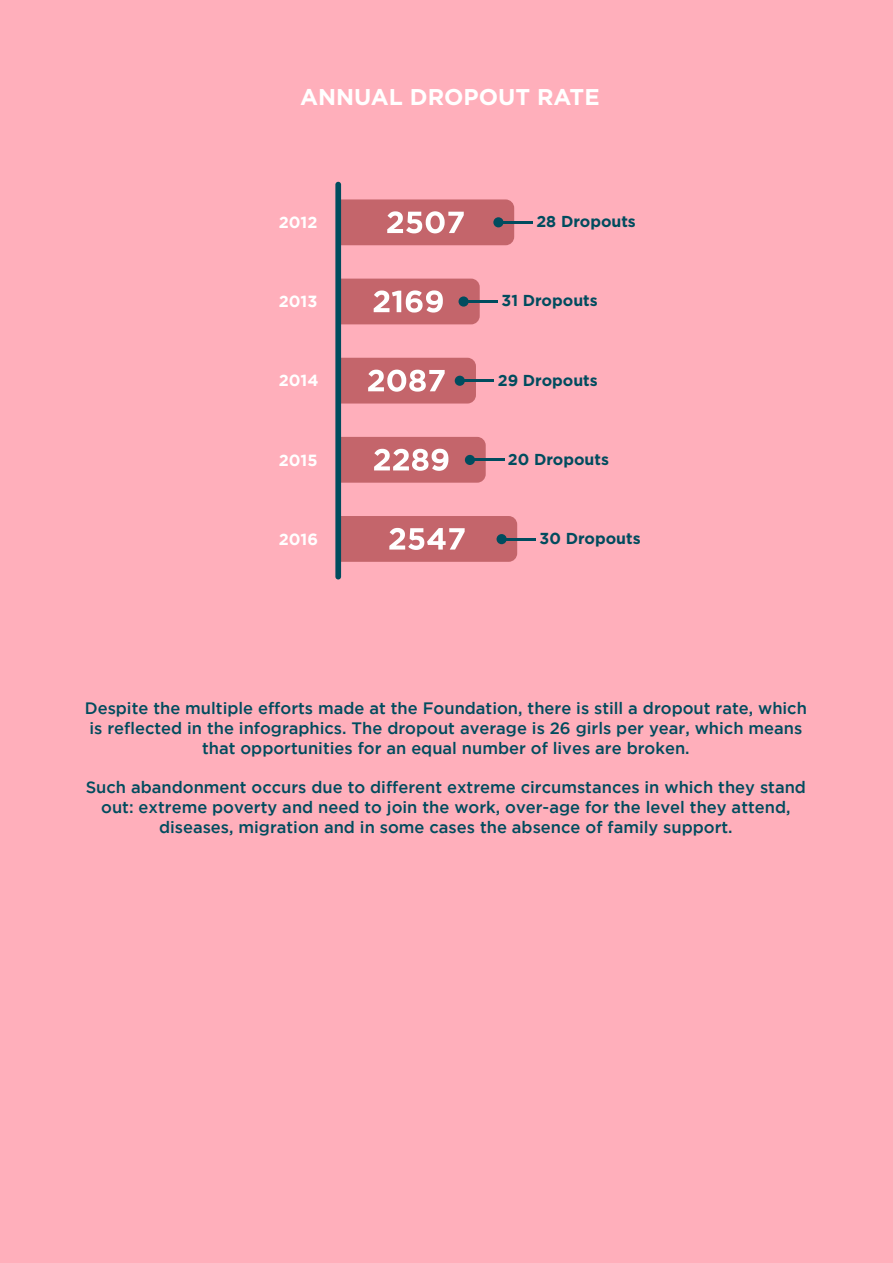
<style>
.page{position:relative;width:893px;height:1263px;background:#fff}
.page>*{position:absolute;margin:0;border:0;box-sizing:border-box;transform-origin:0 0}
.t1{font:700 22.8px "Gotham";color:#fff}
.t2{font:500 16.5px/19.8px "Gotham";color:#004c5e;text-align:center}
.t3{font:700 16.05px "Gotham";color:#fff}
.t4{font:700 15.9px "Gotham";color:#004c5e}
.s1{font-style:inherit}
</style>
<div class="page">
<div style="left:0;top:0;width:892px;height:1263px;background:#ffafbb"></div>
<svg style="left:341px;top:199px;width:173px;height:46px;background:#ca757a"></svg>
<svg style="left:341px;top:279px;width:139px;height:45px;background:#cb787e"></svg>
<svg style="left:341px;top:358px;width:135px;height:45px;background:#cc7a7f"></svg>
<svg style="left:341px;top:437px;width:145px;height:46px;background:#cb7a7f"></svg>
<svg style="left:341px;top:516px;width:176px;height:46px;background:#c97379"></svg>
<div style="left:335px;top:182px;width:6px;height:397px;background:#004c5e;border-radius:3px"></div>
<div style="left:493px;top:217px;width:10px;height:10px;background:#004c5e;border-radius:50%"></div>
<hr style="left:498px;top:221px;width:35px;height:3px;background:#004c5e">
<div style="left:458px;top:296px;width:11px;height:11px;background:#004c5e;border-radius:50%"></div>
<hr style="left:464px;top:300px;width:34px;height:3px;background:#004c5e">
<div style="left:455px;top:376px;width:10px;height:10px;background:#004c5e;border-radius:50%"></div>
<hr style="left:460px;top:379px;width:34px;height:3px;background:#004c5e">
<div style="left:465px;top:455px;width:10px;height:10px;background:#004c5e;border-radius:50%"></div>
<hr style="left:470px;top:459px;width:34px;height:2px;background:#004c5e">
<div style="left:497px;top:534px;width:10px;height:10px;background:#004c5e;border-radius:50%"></div>
<hr style="left:502px;top:538px;width:34px;height:2px;background:#004c5e">
<h1 class="t1" style="left:300px;top:83px;width:301px">ANNUAL DROPOUT RATE</h1>
<p class="t3" style="left:279px;top:213px;width:40px">2012</p>
<p class="t4" style="left:536px;top:212px;width:101px"><span class="s1">28</span> Dropouts</p>
<p class="t3" style="left:279px;top:292px;width:40px">2013</p>
<p class="t4" style="left:502px;top:292px;width:98px"><span class="s1">31</span> Dropouts</p>
<p class="t3" style="left:279px;top:371px;width:41px">2014</p>
<p class="t4" style="left:498px;top:371px;width:101px"><span class="s1">29</span> Dropouts</p>
<p class="t3" style="left:279px;top:451px;width:40px">2015</p>
<p class="t4" style="left:508px;top:450px;width:103px"><span class="s1">20</span> Dropouts</p>
<p class="t3" style="left:279px;top:530px;width:41px">2016</p>
<p class="t4" style="left:540px;top:529px;width:103px"><span class="s1">30</span> Dropouts</p>
<p class="t2" style="left:85px;top:698px;width:724px">Despite the multiple efforts made at the Foundation, there is still a dropout rate, which is reflected in the infographics. The dropout average is 26 girls per year, which means that opportunities for an equal number of lives are broken.</p>
<p class="t2" style="left:86px;top:777px;width:722px">Such abandonment occurs due to different extreme circumstances in which they stand out: extreme poverty and need to join the work, over-age for the level they attend, diseases, migration and in some cases the absence of family support.</p>
</div>
